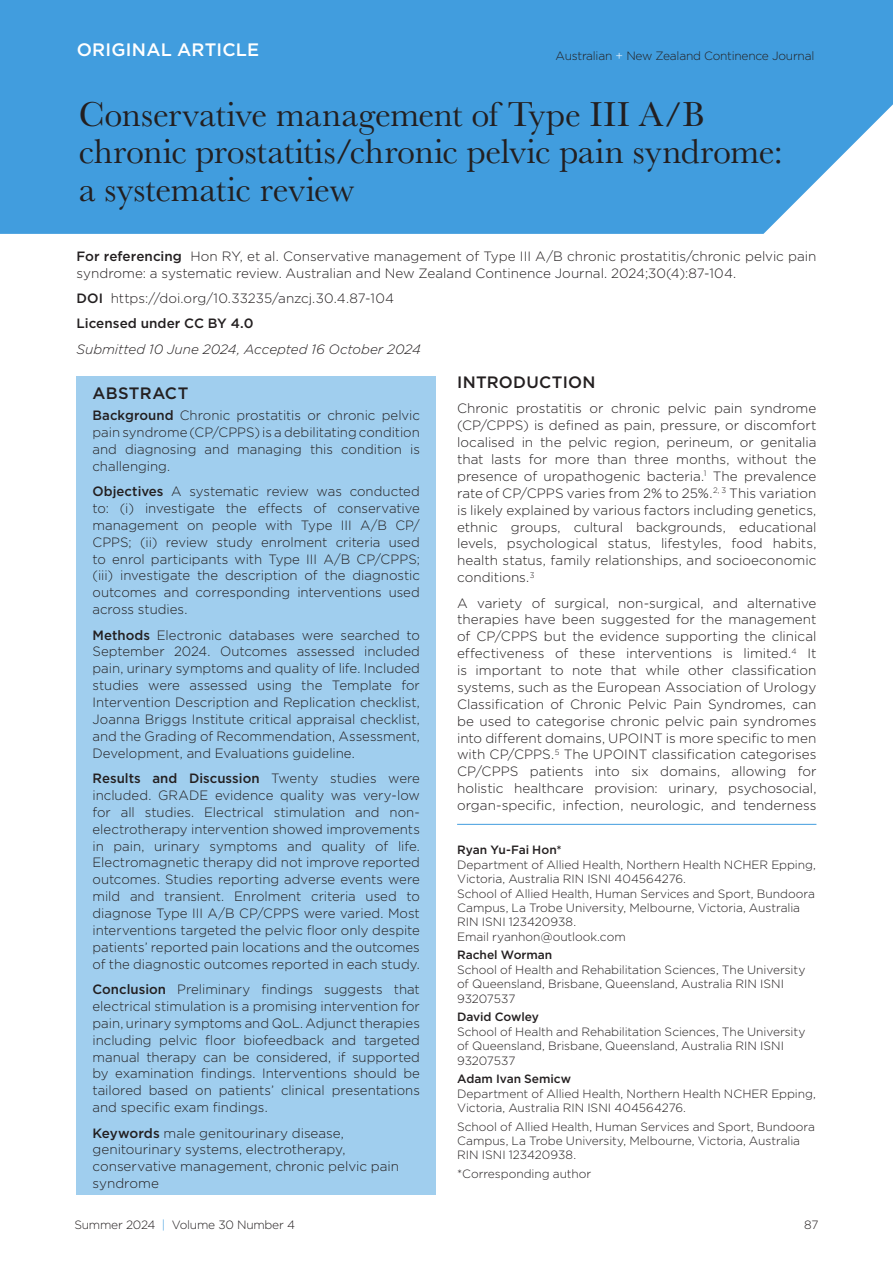
<style>
.page{position:relative;width:893px;height:1263px;background:#fff}
.page>*{position:absolute;margin:0;border:0;box-sizing:border-box;transform-origin:0 0}
.ANZCJ_Top_title{font:36px/37.5px "Baskerville";letter-spacing:-.005em;color:#231f20}
.t1{font:500 18px "Gotham Pro";letter-spacing:.01em;color:#fff}
.ANZCJ_Heading_1{font:500 16.5px "Gotham Pro";letter-spacing:.015em;color:#231f20}
.ANZCJ_Body_text{font:300 13.5px/16.8px "Gotham Pro";color:#231f20;text-align:justify}
.ANZCJ_Body_text-2{font:italic 300 13.5px "Gotham Pro";color:#231f20}
.ANZCJ_Body_text-3{font:500 13.5px "Gotham Pro";letter-spacing:.005em;color:#231f20}
.ANZCJ_Author_details{font:300 12px/14.4px "Gotham Pro";letter-spacing:-.005em;color:#231f20}
.ANZCJ_Author{font:500 12px "Gotham Pro";letter-spacing:-.005em;color:#231f20}
.ANZCJ_1st_author_-_rule_above{font:500 12px "Gotham Pro";color:#231f20}
.s1{color:#fff}
.s2{font-weight:500}
.s3{color:#419dde}
</style>
<div class="page">
<div style="left:0;top:0;width:893px;height:234px;background:#419dde"></div>
<hr style="left:457px;top:824px;width:359px;height:1px;background:#419dde">
<div style="left:77px;top:376px;width:359px;height:818px;background:#a0ceee"></div>
<p class="t1" style="left:77px;top:39px;width:184px">ORIGINAL ARTICLE</p>
<p class="ANZCJ_Author_details" style="left:556px;top:48px;width:260px">Australian <span class="s1">+</span> New Zealand Continence Journal</p>
<p class="ANZCJ_Top_title" style="left:79px;top:96px;width:706px">Conservative management of Type III A/B chronic prostatitis/chronic pelvic pain syndrome: a systematic review</p>
<p class="ANZCJ_Body_text" style="left:77px;top:248px;width:741px"><span class="s2">For referencing</span> Hon RY, et al. Conservative management of Type III A/B chronic prostatitis/chronic pelvic pain syndrome: a systematic review. Australian and New Zealand Continence Journal. 2024;30(4):87-104.</p>
<p class="ANZCJ_Body_text" style="left:77px;top:290px;width:319px"><span class="s2">DOI</span> https://doi.org/10.33235/anzcj.30.4.87-104</p>
<p class="ANZCJ_Body_text-3" style="left:77px;top:316px;width:178px">Licensed under CC BY 4.0</p>
<p class="ANZCJ_Body_text-2" style="left:77px;top:342px;width:346px">Submitted 10 June 2024, Accepted 16 October 2024</p>
<p class="ANZCJ_Heading_1" style="left:93px;top:384px;width:97px">ABSTRACT</p>
<p class="ANZCJ_Body_text" style="left:92px;top:407px;width:329px"><span class="s2">Background</span> Chronic prostatitis or chronic pelvic pain syndrome (CP/CPPS) is a debilitating condition and diagnosing and managing this condition is challenging.</p>
<p class="ANZCJ_Body_text" style="left:92px;top:483px;width:329px"><span class="s2">Objectives</span> A systematic review was conducted to: (i) investigate the effects of conservative management on people with Type III A/B CP/ CPPS; (ii) review study enrolment criteria used to enrol participants with Type III A/B CP/CPPS; (iii) investigate the description of the diagnostic outcomes and corresponding interventions used across studies.</p>
<p class="ANZCJ_Body_text" style="left:92px;top:626px;width:329px"><span class="s2">Methods</span> Electronic databases were searched to September 2024. Outcomes assessed included pain, urinary symptoms and quality of life. Included studies were assessed using the Template for Intervention Description and Replication checklist, Joanna Briggs Institute critical appraisal checklist, and the Grading of Recommendation, Assessment, Development, and Evaluations guideline.</p>
<p class="ANZCJ_Body_text" style="left:92px;top:770px;width:329px"><span class="s2">Results and Discussion</span> Twenty studies were included. GRADE evidence quality was very-low for all studies. Electrical stimulation and non&shy;electrotherapy intervention showed improvements in pain, urinary symptoms and quality of life.<br>Electromagnetic therapy did not improve reported outcomes. Studies reporting adverse events were mild and transient. Enrolment criteria used to diagnose Type III A/B CP/CPPS were varied. Most interventions targeted the pelvic floor only despite patients’ reported pain locations and the outcomes of the diagnostic outcomes reported in each study.</p>
<p class="ANZCJ_Body_text" style="left:92px;top:981px;width:329px"><span class="s2">Conclusion</span> Preliminary findings suggests that electrical stimulation is a promising intervention for pain, urinary symptoms and QoL. Adjunct therapies including pelvic floor biofeedback and targeted manual therapy can be considered, if supported by examination findings. Interventions should be tailored based on patients’ clinical presentations and specific exam findings.</p>
<p class="ANZCJ_Body_text" style="left:92px;top:1124px;width:308px;text-align:left"><span class="s2">Keywords</span> male genitourinary disease, genitourinary systems, electrotherapy, conservative management, chronic pelvic pain syndrome</p>
<p class="ANZCJ_Heading_1" style="left:457px;top:373px;width:140px">INTRODUCTION</p>
<p class="ANZCJ_Body_text" style="left:457px;top:400px;width:361px">Chronic prostatitis or chronic pelvic pain syndrome (CP/CPPS) is defined as pain, pressure, or discomfort localised in the pelvic region, perineum, or genitalia that lasts for more than three months, without the presence of uropathogenic bacteria.<sup>1</sup> The prevalence rate of CP/CPPS varies from 2% to 25%.<sup>2,</sup> <sup>3</sup> This variation is likely explained by various factors including genetics, ethnic groups, cultural backgrounds, educational levels, psychological status, lifestyles, food habits, health status, family relationships, and socioeconomic conditions.<sup>3</sup></p>
<p class="ANZCJ_Body_text" style="left:457px;top:594px;width:361px">A variety of surgical, non-surgical, and alternative therapies have been suggested for the management of CP/CPPS but the evidence supporting the clinical effectiveness of these interventions is limited.<sup>4</sup> It is important to note that while other classification systems, such as the European Association of Urology Classification of Chronic Pelvic Pain Syndromes, can be used to categorise chronic pelvic pain syndromes into different domains, UPOINT is more specific to men with CP/CPPS.<sup>5</sup> The UPOINT classification categorises CP/CPPS patients into six domains, allowing for holistic healthcare provision: urinary, psychosocial, organ-specific, infection, neurologic, and tenderness</p>
<p class="ANZCJ_1st_author_-_rule_above" style="left:457px;top:843px;width:106px">Ryan Yu-Fai Hon*</p>
<p class="ANZCJ_Author_details" style="left:457px;top:857px;width:360px">Department of Allied Health, Northern Health NCHER Epping, Victoria, Australia RIN ISNI 404564276.<br>School of Allied Health, Human Services and Sport, Bundoora Campus, La Trobe University, Melbourne, Victoria, Australia RIN ISNI 123420938.<br>Email ryanhon@outlook.com</p>
<p class="ANZCJ_Author" style="left:457px;top:948px;width:97px">Rachel Worman</p>
<p class="ANZCJ_Author_details" style="left:457px;top:962px;width:350px">School of Health and Rehabilitation Sciences, The University of Queensland, Brisbane, Queensland, Australia RIN ISNI<br>93207537</p>
<p class="ANZCJ_Author" style="left:457px;top:1010px;width:83px">David Cowley</p>
<p class="ANZCJ_Author_details" style="left:457px;top:1024px;width:350px">School of Health and Rehabilitation Sciences, The University of Queensland, Brisbane, Queensland, Australia RIN ISNI<br>93207537</p>
<p class="ANZCJ_Author" style="left:457px;top:1072px;width:115px">Adam Ivan Semicw</p>
<p class="ANZCJ_Author_details" style="left:457px;top:1086px;width:360px">Department of Allied Health, Northern Health NCHER Epping,<br>Victoria, Australia RIN ISNI 404564276.</p>
<p class="ANZCJ_Author_details" style="left:457px;top:1119px;width:359px">School of Allied Health, Human Services and Sport, Bundoora<br>Campus, La Trobe University, Melbourne, Victoria, Australia<br>RIN ISNI 123420938.</p>
<p class="ANZCJ_Author_details" style="left:457px;top:1167px;width:136px">*Corresponding author</p>
<p class="ANZCJ_Author_details" style="left:74px;top:1218px;width:222px">Summer 2024 <span class="s3">|</span> Volume 30 Number 4</p>
<p class="ANZCJ_Author_details" style="left:804px;top:1218px;width:16px">87</p>
</div>
